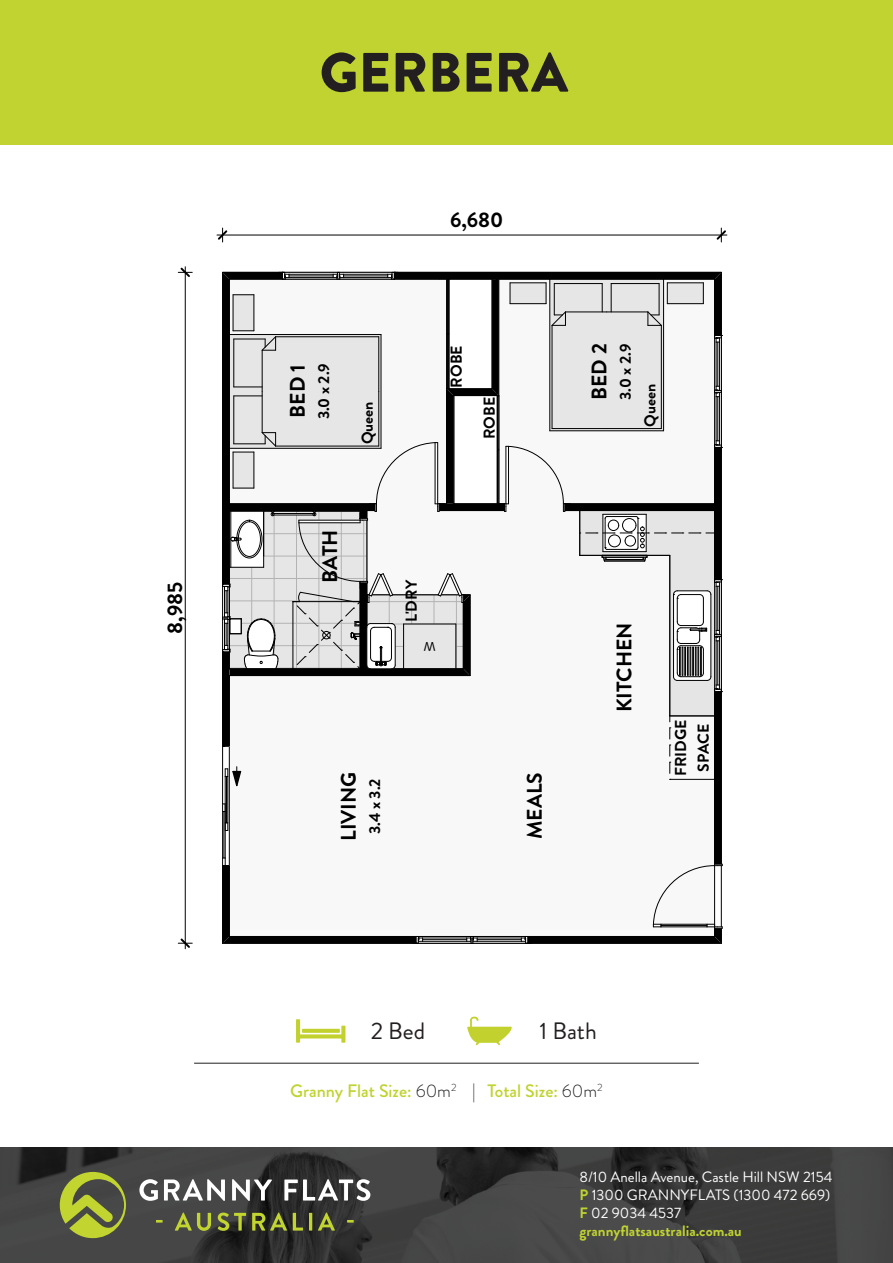
<style>
.page{position:relative;width:893px;height:1263px;background:#fff}
.page>*{position:absolute;margin:0;border:0;box-sizing:border-box;transform-origin:0 0}
.t1{font:900 55.35px "Brandon Grotesque";color:#231f20}
.t2{font:23.7px "Brandon Grotesque";color:#231f20}
.t3{font:700 21.15px "Brandon Grotesque";color:#000}
.t4{font:500 18px "Brandon Grotesque";color:#c0d330}
.t5{font:700 15.75px/22.4px "Brandon Grotesque";color:#000}
.t6{font:15px "Brandon Grotesque";color:#fff}
.t7{font:700 15px "Brandon Grotesque";color:#c0d330}
.t8{font:12.3px "Arial";color:#000}
.s1{font-weight:300;color:#231f20}
.s2{font-weight:700;color:#c0d330}
</style>
<div class="page">
<div style="left:0;top:0;width:893px;height:145px;background:#c0d330"></div>
<svg style="left:0;top:1147px;width:893px;height:116px;background:#3d3d3d"></svg>
<svg style="left:60px;top:1172px;width:66px;height:66px;background:#7e873b"></svg>
<svg style="left:139px;top:1179px;width:19px;height:22px"></svg>
<svg style="left:164px;top:1179px;width:61px;height:22px"></svg>
<svg style="left:232px;top:1179px;width:40px;height:22px"></svg>
<svg style="left:284px;top:1179px;width:86px;height:22px"></svg>
<svg style="left:156px;top:1220px;width:7px;height:2px"></svg>
<svg style="left:175px;top:1212px;width:36px;height:19px"></svg>
<svg style="left:218px;top:1212px;width:28px;height:19px"></svg>
<svg style="left:252px;top:1212px;width:35px;height:18px"></svg>
<svg style="left:293px;top:1213px;width:10px;height:17px"></svg>
<hr style="left:309px;top:1213px;width:3px;height:17px;background:#c1d42f">
<svg style="left:318px;top:1212px;width:17px;height:18px"></svg>
<svg style="left:347px;top:1220px;width:7px;height:2px"></svg>
<svg style="left:467px;top:1017px;width:45px;height:28px"></svg>
<svg style="left:296px;top:1019px;width:49px;height:24px"></svg>
<hr style="left:194px;top:1063px;width:505px;height:1px;background:#231f20">
<hr style="left:222px;top:705px;width:1px;height:238px;background:#000">
<hr style="left:229px;top:675px;width:1px;height:261px;background:#000">
<hr style="left:670px;top:779px;width:45px;height:1px;background:#000">
<svg style="left:669px;top:762px;width:2px;height:11px"></svg>
<hr style="left:185px;top:272px;width:1px;height:671px;background:#000">
<svg style="left:178px;top:937px;width:14px;height:13px"></svg>
<svg style="left:178px;top:266px;width:14px;height:13px"></svg>
<hr style="left:223px;top:235px;width:498px;height:1px;background:#000">
<svg style="left:715px;top:228px;width:13px;height:14px"></svg>
<svg style="left:216px;top:228px;width:13px;height:14px"></svg>
<div style="left:715px;top:692px;width:6px;height:172px;background:#000"></div>
<hr style="left:721px;top:692px;width:1px;height:172px;background:#000">
<hr style="left:714px;top:692px;width:1px;height:172px;background:#000">
<svg style="left:423px;top:937px;width:98px;height:6px"></svg>
<hr style="left:423px;top:938px;width:44px;height:1px;background:#000">
<hr style="left:423px;top:941px;width:44px;height:1px;background:#000">
<hr style="left:423px;top:939px;width:44px;height:1px;background:#000">
<svg style="left:466px;top:937px;width:12px;height:6px"></svg>
<hr style="left:477px;top:938px;width:44px;height:1px;background:#000">
<hr style="left:477px;top:941px;width:44px;height:1px;background:#000">
<hr style="left:477px;top:939px;width:44px;height:1px;background:#000">
<svg style="left:521px;top:863px;width:202px;height:81px"></svg>
<hr style="left:416px;top:943px;width:112px;height:1px;background:#000">
<hr style="left:416px;top:936px;width:112px;height:1px;background:#000">
<svg style="left:222px;top:804px;width:3px;height:8px"></svg>
<hr style="left:222px;top:811px;width:1px;height:47px;background:#000">
<hr style="left:225px;top:811px;width:1px;height:47px;background:#000">
<hr style="left:224px;top:811px;width:1px;height:47px;background:#000">
<svg style="left:225px;top:767px;width:17px;height:20px"></svg>
<svg style="left:225px;top:823px;width:4px;height:8px"></svg>
<hr style="left:225px;top:776px;width:1px;height:47px;background:#000">
<hr style="left:228px;top:776px;width:1px;height:47px;background:#000">
<hr style="left:226px;top:776px;width:1px;height:47px;background:#000">
<svg style="left:222px;top:858px;width:201px;height:86px"></svg>
<svg style="left:222px;top:272px;width:500px;height:484px"></svg>
<div style="left:322px;top:631px;width:8px;height:8px;border:1px solid #000;border-radius:50%"></div>
<p class="t3" style="left:160px;top:633px;width:53px;rotate:-90deg">8,985</p>
<p class="t1" style="left:320px;top:33px;width:250px">GERBERA</p>
<p class="t3" style="left:450px;top:205px;width:55px">6,680</p>
<p class="t3" style="left:283px;top:418px;width:55px;rotate:-90deg">BED 1</p>
<p class="t5" style="left:313px;top:419px;width:58px;rotate:-90deg">3.0 x 2.9</p>
<p class="t5" style="left:356px;top:444px;width:44px;rotate:-90deg">Queen</p>
<p class="t5" style="left:446px;top:388px;width:44px;rotate:-90deg">ROBE</p>
<p class="t5" style="left:478px;top:439px;width:44px;rotate:-90deg">ROBE</p>
<p class="t3" style="left:315px;top:583px;width:55px;rotate:-90deg">BATH</p>
<p class="t5" style="left:400px;top:622px;width:44px;rotate:-90deg">L'DRY</p>
<p class="t8" style="left:435px;top:655px;width:13px;rotate:-180deg">W</p>
<p class="t3" style="left:334px;top:841px;width:71px;rotate:-90deg">LIVING</p>
<p class="t5" style="left:364px;top:834px;width:57px;rotate:-90deg">3.4 x 3.2</p>
<p class="t3" style="left:520px;top:839px;width:68px;rotate:-90deg">MEALS</p>
<p class="t3" style="left:584px;top:400px;width:58px;rotate:-90deg">BED 2</p>
<p class="t5" style="left:614px;top:400px;width:58px;rotate:-90deg">3.0 x 2.9</p>
<p class="t5" style="left:639px;top:427px;width:44px;rotate:-90deg">Queen</p>
<p class="t3" style="left:609px;top:712px;width:92px;rotate:-90deg">KITCHEN</p>
<p class="t5" style="left:670px;top:776px;width:58px;rotate:-90deg">FRIDGE<br>SPACE</p>
<p class="t2" style="left:371px;top:1015px;width:56px">2 Bed</p>
<p class="t2" style="left:539px;top:1014px;width:59px">1 Bath</p>
<p class="t4" style="left:290px;top:1078px;width:314px">Granny Flat Size: <span class="s1">60m</span><sup>2</sup> <span class="s1">|</span> Total Size: <span class="s1">60m</span><sup>2</sup></p>
<p class="t6" style="left:579px;top:1167px;width:255px">8/10 Anella Avenue, Castle Hill NSW 2154</p>
<p class="t6" style="left:579px;top:1185px;width:252px"><span class="s2">P</span> 1300 GRANNYFLATS (1300 472 669)</p>
<p class="t6" style="left:579px;top:1203px;width:103px"><span class="s2">F</span> 02 9034 4537</p>
<p class="t7" style="left:579px;top:1221px;width:164px">grannyflatsaustralia.com.au</p>
</div>
